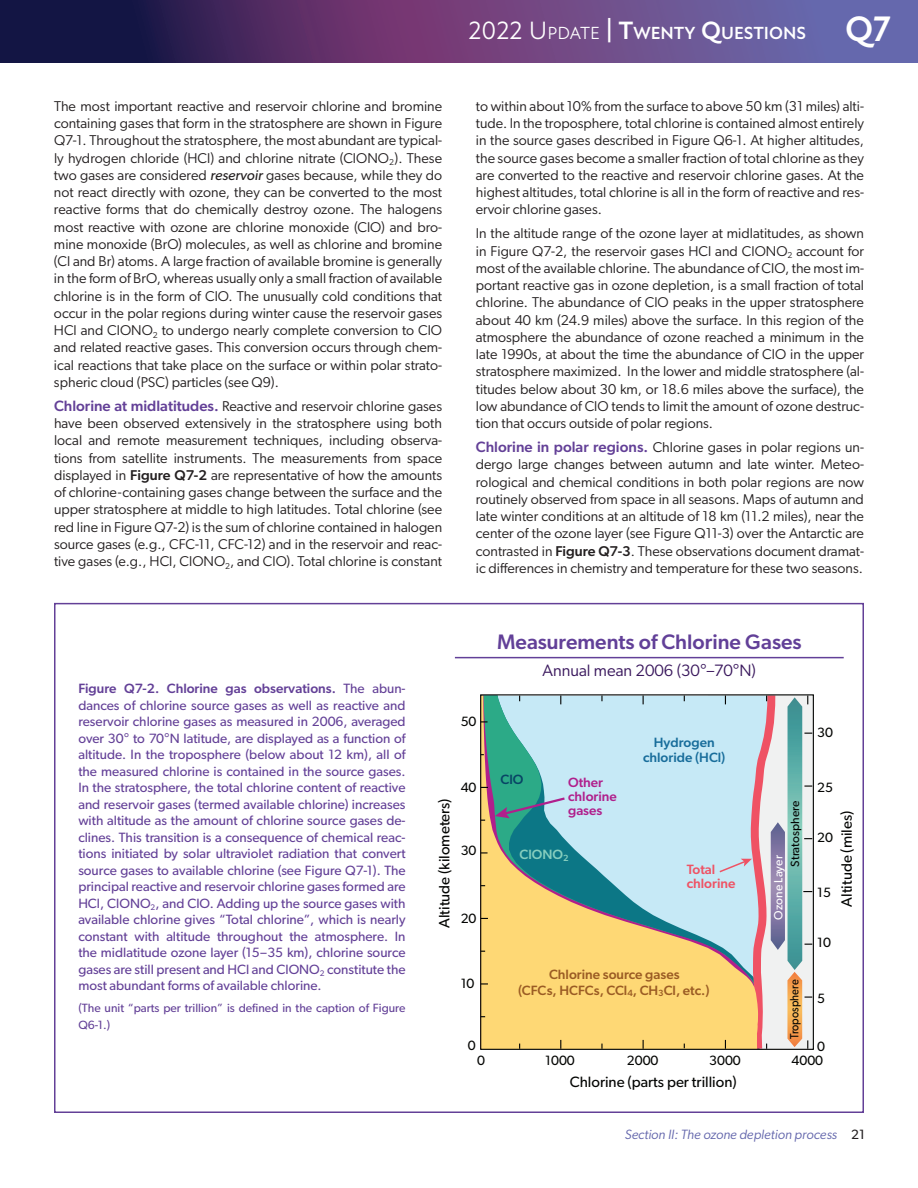
<style>
.page{position:relative;width:918px;height:1188px;background:#fff}
.page>*{position:absolute;margin:0;border:0;box-sizing:border-box;transform-origin:0 0}
.t1{font:700 36px "New Atten";color:#fff}
.t2{font:500 21px "Gibson";color:#624098}
.ES_Section_Headings{font:700 17.85px "New Atten";color:#fff}
.t3{font:16.5px "Gibson";color:#3a185d}
.t4{font:15px "Gibson";color:#040503}
.Paragraph_Style_1{font:14.25px/17.2px "Gibson";color:#231f20;text-align:justify}
.t5{font:13.5px/16.5px "Gibson";color:#634097;text-align:justify}
.t6{font:500 13.5px/16.2px "Gibson";color:#9b5c24;text-align:center}
.t7{font:13.5px "Gibson";color:#040503}
.t8{font:italic 13.5px "Gibson";color:#6568ad}
.t9{font:500 13.5px/15.5px "Gibson";color:#186d9b;text-align:center}
.t10{font:500 13.5px/13.8px "Gibson";color:#b01f8c}
.t11{font:500 13.5px/13.8px "Gibson";color:#ef5264}
.t12{font:500 13.5px "Gibson";color:#86cebe}
.t13{font:500 13.5px "Gibson";color:#084565}
.t14{font:12px/16.5px "Gibson";color:#634097}
.t15{font:12px/16.8px "Gibson";color:#040503}
.t16{font:12px "Gibson";color:#040503;scale:.91 1}
.s1{font-style:italic}
.s2{font-weight:500;font-size:15px;color:#634097}
.s3{font-weight:500}
.s4{font-weight:400;font-size:25.5px}
.s5{font-weight:400}
.s6{font-size:25.5px}
.s7{color:#fff}
.s8{font-style:normal;color:#231f20}
</style>
<div class="page">
<svg style="left:0;top:0;width:918px;height:63px;background:#563e78"></svg>
<svg style="left:482px;top:696px;width:236px;height:352px;background:#c5d2af"></svg>
<svg style="left:495px;top:796px;width:72px;height:22px;background:#63a2a6"></svg>
<hr style="left:455px;top:657px;width:389px;height:1px;background:#624098">
<svg style="left:481px;top:983px;width:7px;height:2px"></svg>
<svg style="left:718px;top:694px;width:94px;height:356px"></svg>
<p class="Paragraph_Style_1" style="left:54px;top:97px;width:390px">The most important reactive and reservoir chlorine and bromine containing gases that form in the stratosphere are shown in Figure Q7-1. Throughout the stratosphere, the most abundant are typical&shy;ly hydrogen chloride (HCl) and chlorine nitrate (ClONO<sub>2</sub>). These two gases are considered <span class="s1">reservoir</span> gases because, while they do not react directly with ozone, they can be converted to the most reactive forms that do chemically destroy ozone. The halogens most reactive with ozone are chlorine monoxide (ClO) and bro&shy;mine monoxide (BrO) molecules, as well as chlorine and bromine (Cl and Br) atoms. A large fraction of available bromine is generally in the form of BrO, whereas usually only a small fraction of available chlorine is in the form of ClO. The unusually cold conditions that occur in the polar regions during winter cause the reservoir gases HCl and ClONO<sub>2</sub> to undergo nearly complete conversion to ClO and related reactive gases. This conversion occurs through chem&shy;ical reactions that take place on the surface or within polar strato&shy;spheric cloud (PSC) particles (see Q9).</p>
<p class="Paragraph_Style_1" style="left:54px;top:397px;width:390px"><span class="s2">Chlorine at midlatitudes.</span> Reactive and reservoir chlorine gases have been observed extensively in the stratosphere using both local and remote measurement techniques, including observa&shy;tions from satellite instruments. The measurements from space displayed in <span class="s3">Figure Q7-2</span> are representative of how the amounts of chlorine-containing gases change between the surface and the upper stratosphere at middle to high latitudes. Total chlorine (see red line in Figure Q7-2) is the sum of chlorine contained in halogen source gases (e.g., CFC-11, CFC-12) and in the reservoir and reac&shy;tive gases (e.g., HCl, ClONO<sub>2</sub>, and ClO). Total chlorine is constant</p>
<p class="ES_Section_Headings" style="left:468px;top:22px;width:338px"><span class="s4">2022 U</span><span class="s5">pdate</span> <sup>|</sup> <span class="s6">T</span>WENTY <span class="s6">Q</span>UESTIONS</p>
<p class="t1" style="left:845px;top:8px;width:47px">Q7</p>
<p class="Paragraph_Style_1" style="left:476px;top:97px;width:390px">to within about 10% from the surface to above 50 km (31 miles) alti&shy;tude. In the troposphere, total chlorine is contained almost entirely in the source gases described in Figure Q6-1. At higher altitudes, the source gases become a smaller fraction of total chlorine as they are converted to the reactive and reservoir chlorine gases. At the highest altitudes, total chlorine is all in the form of reactive and res&shy;ervoir chlorine gases.</p>
<p class="Paragraph_Style_1" style="left:476px;top:225px;width:390px">In the altitude range of the ozone layer at midlatitudes, as shown in Figure Q7-2, the reservoir gases HCl and ClONO<sub>2</sub> account for most of the available chlorine. The abundance of ClO, the most im&shy;portant reactive gas in ozone depletion, is a small fraction of total chlorine. The abundance of ClO peaks in the upper stratosphere about 40 km (24.9 miles) above the surface. In this region of the atmosphere the abundance of ozone reached a minimum in the late 1990s, at about the time the abundance of ClO in the upper stratosphere maximized. In the lower and middle stratosphere (al&shy;titudes below about 30 km, or 18.6 miles above the surface), the low abundance of ClO tends to limit the amount of ozone destruc&shy;tion that occurs outside of polar regions.</p>
<p class="Paragraph_Style_1" style="left:476px;top:438px;width:390px"><span class="s2">Chlorine in polar regions.</span> Chlorine gases in polar regions un&shy;dergo large changes between autumn and late winter. Meteo&shy;rological and chemical conditions in both polar regions are now routinely observed from space in all seasons. Maps of autumn and late winter conditions at an altitude of 18 km (11.2 miles), near the center of the ozone layer (see Figure Q11-3) over the Antarctic are contrasted in <span class="s3">Figure Q7-3</span>. These observations document dramat&shy;ic differences in chemistry and temperature for these two seasons.</p>
<p class="t5" style="left:78px;top:680px;width:329px"><span class="s3">Figure Q7-2. Chlorine gas observations.</span> The abun&shy;dances of chlorine source gases as well as reactive and reservoir chlorine gases as measured in 2006, averaged over 30° to 70°N latitude, are displayed as a function of altitude. In the troposphere (below about 12 km), all of the measured chlorine is contained in the source gases.<br>In the stratosphere, the total chlorine content of reactive and reservoir gases (termed available chlorine) increases with altitude as the amount of chlorine source gases de&shy;clines. This transition is a consequence of chemical reac&shy;tions initiated by solar ultraviolet radiation that convert source gases to available chlorine (see Figure Q7-1). The principal reactive and reservoir chlorine gases formed are HCl, ClONO<sub>2</sub>, and ClO. Adding up the source gases with available chlorine gives “Total chlorine”, which is nearly constant with altitude throughout the atmosphere. In the midlatitude ozone layer (15–35 km), chlorine source gases are still present and HCl and ClONO<sub>2</sub> constitute the most abundant forms of available chlorine.</p>
<p class="t14" style="left:78px;top:1000px;width:329px">(The unit “parts per trillion” is defined in the caption of Figure<br>Q6-1.)</p>
<p class="t2" style="left:497px;top:629px;width:306px">Measurements of Chlorine Gases</p>
<p class="t3" style="left:543px;top:660px;width:215px">Annual mean 2006 (30°–70°N)</p>
<p class="t7" style="left:461px;top:713px;width:17px">50</p>
<p class="t4" style="left:435px;top:928px;width:131px;rotate:-90deg">Altitude (kilometers)</p>
<p class="t7" style="left:461px;top:779px;width:17px">40</p>
<p class="t7" style="left:461px;top:843px;width:17px">30</p>
<p class="t7" style="left:461px;top:911px;width:17px">20</p>
<p class="t7" style="left:461px;top:975px;width:15px">10</p>
<p class="t13" style="left:501px;top:771px;width:24px">ClO</p>
<p class="t10" style="left:568px;top:775px;width:50px">Other chlorine gases</p>
<p class="t12" style="left:520px;top:846px;width:51px">ClONO<sub>2</sub></p>
<p class="t9" style="left:643px;top:734px;width:84px">Hydrogen chloride (HCl)</p>
<p class="t11" style="left:687px;top:862px;width:50px">Total chlorine</p>
<p class="t6" style="left:518px;top:966px;width:193px">Chlorine source gases<br>(CFCs, HCFCs, CCl<sub>4</sub>, CH<sub>3</sub>Cl, etc.)</p>
<p class="t7" style="left:468px;top:1038px;width:9px">0</p>
<p class="t7" style="left:477px;top:1052px;width:9px">0</p>
<p class="t7" style="left:545px;top:1052px;width:31px">1000</p>
<p class="t7" style="left:627px;top:1052px;width:33px">2000</p>
<p class="t7" style="left:709px;top:1052px;width:33px">3000</p>
<p class="t4" style="left:570px;top:1073px;width:169px">Chlorine (parts per trillion)</p>
<p class="t7" style="left:817px;top:724px;width:17px">30</p>
<p class="t15" style="left:770px;top:867px;width:67px;text-indent:-53px;rotate:-90deg"><span class="s7">Ozone Layer<br></span>Stratosphere</p>
<p class="t16" style="left:787px;top:1039px;width:67px;rotate:-90deg">Troposphere</p>
<p class="t7" style="left:817px;top:779px;width:17px">25</p>
<p class="t4" style="left:838px;top:907px;width:97px;rotate:-90deg">Altitude (miles)</p>
<p class="t7" style="left:817px;top:829px;width:17px">20</p>
<p class="t7" style="left:817px;top:884px;width:15px">15</p>
<p class="t7" style="left:817px;top:935px;width:15px">10</p>
<p class="t7" style="left:817px;top:990px;width:9px">5</p>
<p class="t7" style="left:817px;top:1039px;width:9px">0</p>
<p class="t7" style="left:792px;top:1052px;width:33px">4000</p>
<p class="t8" style="left:625px;top:1127px;width:242px">Section II: The ozone depletion process <span class="s8">21</span></p>
</div>
